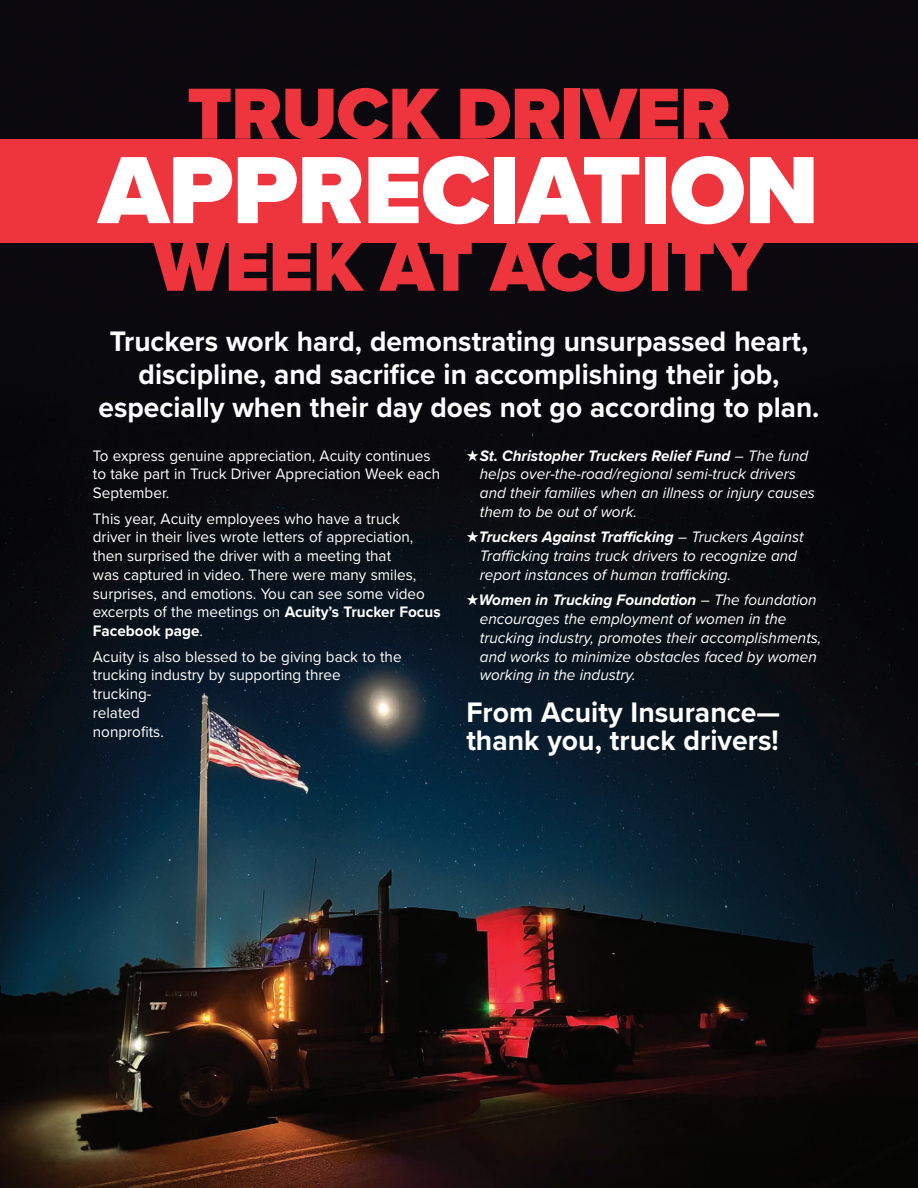
<style>
.page{position:relative;width:918px;height:1188px;background:#fff}
.page>*{position:absolute;margin:0;border:0;box-sizing:border-box;transform-origin:0 0}
.t1{font:900 99px "Proxima Nova";letter-spacing:-.01em;color:#fff}
.t2{font:900 75px "Proxima Nova";letter-spacing:-.01em;color:#ee343d}
.t3{font:700 29.25px/33px "Proxima Nova";color:#fff;text-align:center;scale:.96 1}
.t4{font:700 29.25px/28.5px "Proxima Nova";color:#fff}
.t5{font:15.75px/18.8px "Proxima Nova";color:#fff}
.t6{font:italic 15.75px/18.8px "Proxima Nova";color:#fff}
.s1{font-weight:700}
</style>
<div class="page">
<img style="left:0;top:0;width:918px;height:1188px">
<div style="left:0;top:139px;width:918px;height:103px;background:#ee343d"></div>
<h2 class="t2" style="left:187px;top:58px;width:545px">TRUCK DRIVER</h2>
<h1 class="t1" style="left:99px;top:116px;width:722px">APPRECIATION</h1>
<h2 class="t2" style="left:154px;top:210px;width:612px">WEEK AT ACUITY</h2>
<h3 class="t3" style="left:99px;top:324px;width:752px">Truckers work hard, demonstrating unsurpassed heart, discipline, and sacrifice in accomplishing their job, especially when their day does not go according to plan.</h3>
<p class="t5" style="left:93px;top:445px;width:349px">To express genuine appreciation, Acuity continues to take part in Truck Driver Appreciation Week each<br>September.</p>
<p class="t5" style="left:93px;top:508px;width:349px">This year, Acuity employees who have a truck driver in their lives wrote letters of appreciation, then surprised the driver with a meeting that<br>was captured in video. There were many smiles, surprises, and emotions. You can see some video excerpts of the meetings on <span class="s1">Acuity’s Trucker Focus Facebook page</span>.</p>
<p class="t5" style="left:93px;top:646px;width:310px">Acuity is also blessed to be giving back to the trucking industry by supporting three trucking-<br>related<br>nonprofits.</p>
<p class="t6" style="left:480px;top:445px;width:337px;text-indent:-14px">★<span class="s1">St. Christopher Truckers Relief Fund</span> – The fund helps over-the-road/regional semi-truck drivers and their families when an illness or injury causes them to be out of work.</p>
<p class="t6" style="left:480px;top:527px;width:325px;text-indent:-14px">★<span class="s1">Truckers Against Trafficking</span> – Truckers Against<br>Trafficking trains truck drivers to recognize and report instances of human trafficking.</p>
<p class="t6" style="left:480px;top:590px;width:343px;text-indent:-14px">★<span class="s1">Women in Trucking Foundation</span> – The foundation encourages the employment of women in the trucking industry, promotes their accomplishments, and works to minimize obstacles faced by women working in the industry.</p>
<h3 class="t4" style="left:466px;top:697px;width:315px">From Acuity Insurance— thank you, truck drivers!</h3>
</div>
